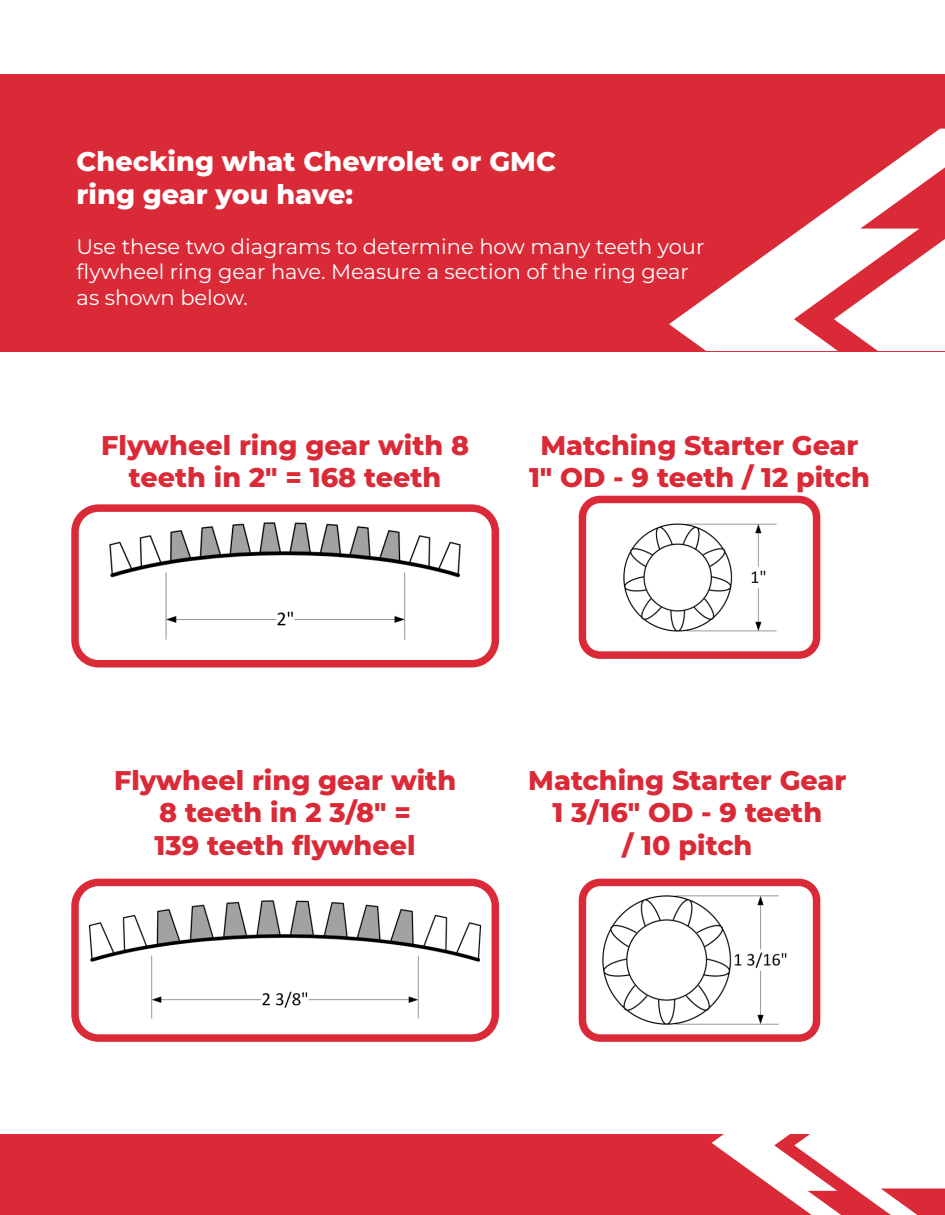
<style>
.page{position:relative;width:945px;height:1215px;background:#fff}
.page>*{position:absolute;margin:0;border:0;box-sizing:border-box;transform-origin:0 0}
.t1{font:800 27px/32.4px "Montserrat";color:#da2a37;text-align:center}
.t2{font:800 27px/32.4px "Montserrat";color:#fff}
.t3{font:21px/25.2px "Montserrat";color:#fff}
</style>
<div class="page">
<svg style="left:812px;top:1158px;width:130px;height:54px"></svg>
<div style="left:3px;top:1134px;width:809px;height:78px;background:#da2a37"></div>
<div style="left:0;top:74px;width:945px;height:277px;background:#da2a37"></div>
<svg style="left:669px;top:129px;width:273px;height:222px"></svg>
<img style="left:110px;top:522px;width:351px;height:118px">
<img style="left:623px;top:523px;width:153px;height:108px">
<img style="left:88px;top:901px;width:394px;height:118px">
<img style="left:602px;top:896px;width:185px;height:129px">
<div style="left:71px;top:504px;width:428px;height:164px;border:8px solid #da2a37;border-radius:24px"></div>
<div style="left:71px;top:879px;width:428px;height:163px;border:8px solid #da2a37;border-radius:24px"></div>
<div style="left:579px;top:496px;width:241px;height:163px;border:8px solid #da2a37;border-radius:18px"></div>
<div style="left:579px;top:879px;width:241px;height:163px;border:8px solid #da2a37;border-radius:18px"></div>
<p class="t2" style="left:77px;top:144px;width:481px">Checking what Chevrolet or GMC ring gear you have:</p>
<p class="t3" style="left:77px;top:233px;width:629px">Use these two diagrams to determine how many teeth your flywheel ring gear have. Measure a section of the ring gear as shown below.</p>
<p class="t1" style="left:101px;top:428px;width:369px">Flywheel ring gear with 8 teeth in 2" = 168 teeth</p>
<p class="t1" style="left:529px;top:428px;width:342px">Matching Starter Gear<br>1" OD - 9 teeth / 12 pitch</p>
<p class="t1" style="left:114px;top:763px;width:343px">Flywheel ring gear with<br>8 teeth in 2 3/8" =<br>139 teeth flywheel</p>
<p class="t1" style="left:528px;top:763px;width:320px">Matching Starter Gear<br>1 3/16" OD - 9 teeth<br>/ 10 pitch</p>
</div>
